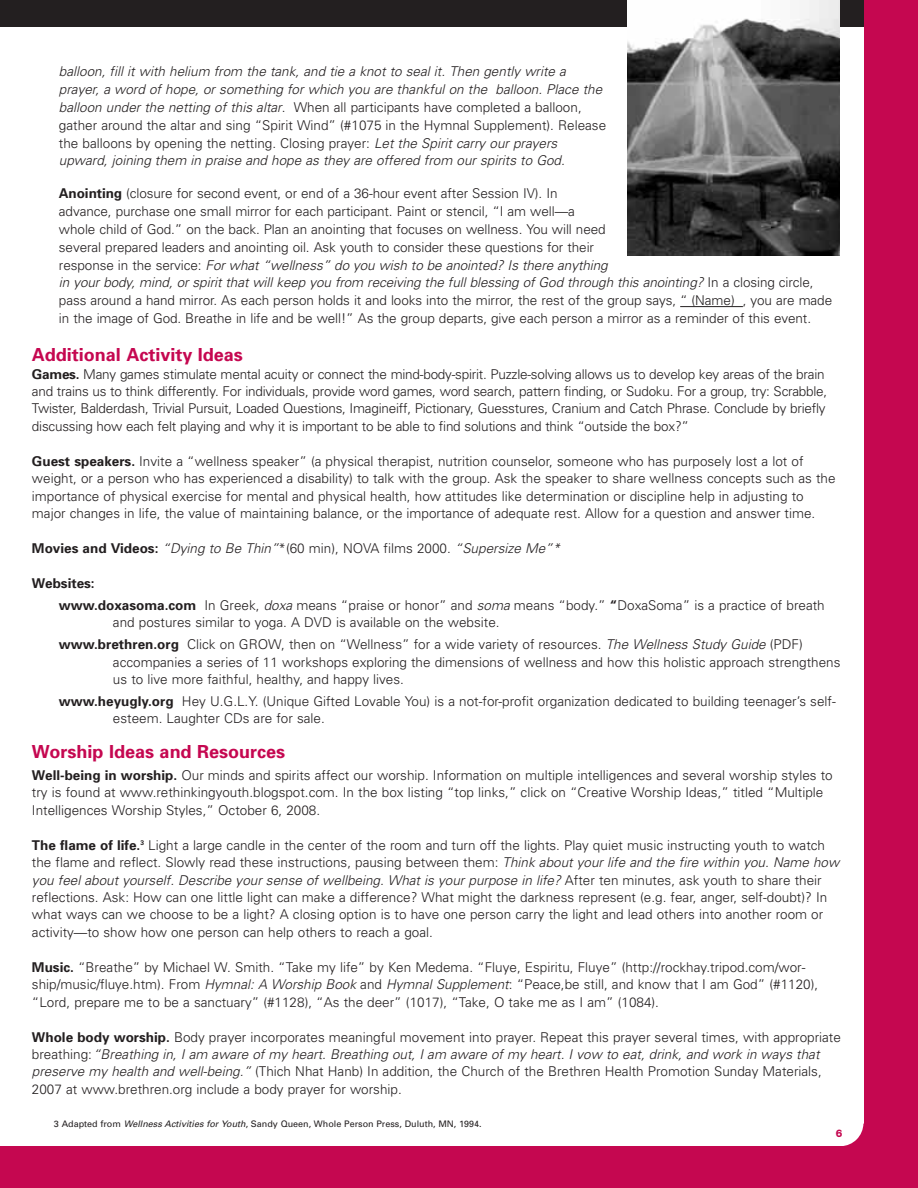
<style>
.page{position:relative;width:918px;height:1188px;background:#fff}
.page>*{position:absolute;margin:0;border:0;box-sizing:border-box;transform-origin:0 0}
.t1{font:700 18px "Univers";color:#c50750}
.t2{font:300 13.5px/17.4px "Univers";color:#231f20}
.t3{font:italic 300 13.5px/17.9px "Univers";color:#231f20}
.t4{font:800 10.5px "Helvetica Neue";color:#c50750}
.t5{font:9px "Univers";color:#231f20}
.s1{font-style:normal}
.s2{font-weight:700}
.s3{font-style:italic}
.s4{font-weight:700;font-style:normal}
</style>
<div class="page">
<div style="left:0;top:0;width:918px;height:27px;background:#231f20"></div>
<div style="left:1px;top:1146px;width:917px;height:42px;background:#c50750"></div>
<hr style="left:680px;top:306px;width:63px;height:1px;background:#231f20">
<div style="left:864px;top:0;width:54px;height:1188px;background:#c50750"></div>
<svg style="left:844px;top:1124px;width:20px;height:22px"></svg>
<img style="left:627px;top:0;width:212px;height:255px">
<p class="t3" style="left:59px;top:64px;width:549px">balloon, fill it with helium from the tank, and tie a knot to seal it. Then gently write a prayer, a word of hope, or something for which you are thankful on the balloon. Place the balloon under the netting of this altar<span class="s1">. When all participants have completed a balloon, gather around the altar and sing “Spirit Wind” (#1075 in the Hymnal Supplement). Release the balloons by opening the netting. Closing prayer:</span> Let the Spirit carry our prayers upward, joining them in praise and hope as they are offered from our spirits to God.</p>
<p class="t2" style="left:59px;top:186px;width:775px;line-height:17.9px"><span class="s2">Anointing</span> (closure for second event, or end of a 36-hour event after Session IV). In<br>advance, purchase one small mirror for each participant. Paint or stencil, “I am well—a<br>whole child of God.” on the back. Plan an anointing that focuses on wellness. You will need<br>several prepared leaders and anointing oil. Ask youth to consider these questions for their<br>r e s p o n s e i n t h e s e rv i c e : <span class="s3">For what “wellness” do you wish to be anointed? Is there anything<br>in your body, mind, or spirit that will keep you from receiving the full blessing of God through this anointing?</span> I n a c l o s i n g c i r c l e , pass around a hand mirror. As each person holds it and looks into the mirror, the rest of the group says, “ (Name) , you are made in the image of God. Breathe in life and be well!” As the group departs, give each person a mirror as a reminder of this event.</p>
<h1 class="t1" style="left:32px;top:348px;width:213px">Additional Activity Ideas</h1>
<p class="t2" style="left:32px;top:366px;width:797px"><span class="s2">Games.</span> Many games stimulate mental acuity or connect the mind-body-spirit. Puzzle-solving allows us to develop key areas of the brain and trains us to think differently. For individuals, provide word games, word search, pattern finding, or Sudoku. For a group, try: Scrabble, Twister, Balderdash, Trivial Pursuit, Loaded Questions, Imagineiff, Pictionary, Guesstures, Cranium and Catch Phrase. Conclude by briefly discussing how each felt playing and why it is important to be able to find solutions and think “outside the box?”</p>
<p class="t2" style="left:32px;top:454px;width:805px"><span class="s2">Guest speakers.</span> Invite a “wellness speaker” (a physical therapist, nutrition counselor, someone who has purposely lost a lot of weight, or a person who has experienced a disability) to talk with the group. Ask the speaker to share wellness concepts such as the importance of physical exercise for mental and physical health, how attitudes like determination or discipline help in adjusting to major changes in life, the value of maintaining balance, or the importance of adequate rest. Allow for a question and answer time.</p>
<p class="t3" style="left:32px;top:540px;width:532px"><span class="s4">Movies and Videos:</span> “Dying to Be Thin”<span class="s1">*(60 min), NOVA films 2000.</span> “Supersize Me”*</p>
<p class="t2" style="left:59px;top:573px;width:767px;line-height:21.9px;text-indent:-27px"><span class="s2">Websites:<br>www.doxasoma.com</span> In Greek, <span class="s3">doxa</span> means “praise or honor” and <span class="s3">soma</span> means “body.” <span class="s2">“</span>DoxaSoma” is a practice of breath</p>
<p class="t2" style="left:59px;top:613px;width:745px;line-height:21.9px;text-indent:54px">and postures similar to yoga. A DVD is available on the website.<br><span class="s2">www.brethren.org</span> Click on GROW, then on “Wellness” for a wide variety of resources. <span class="s3">The Wellness Study Guide</span> (PDF)</p>
<p class="t2" style="left:113px;top:654px;width:729px">accompanies a series of 11 workshops exploring the dimensions of wellness and how this holistic approach strengthens us to live more faithful, healthy, and happy lives.</p>
<p class="t2" style="left:113px;top:694px;width:724px;text-indent:-54px"><span class="s2">www.heyugly.org</span> Hey U.G.L.Y. (Unique Gifted Lovable You) is a not-for-profit organization dedicated to building teenager’s self&shy;esteem. Laughter CDs are for sale.</p>
<h1 class="t1" style="left:32px;top:745px;width:255px">Worship Ideas and Resources</h1>
<p class="t2" style="left:32px;top:768px;width:802px"><span class="s2">Well-being in worship.</span> Our minds and spirits affect our worship. Information on multiple intelligences and several worship styles to try is found at www.rethinkingyouth.blogspot.com. In the box listing “top links,” click on “Creative Worship Ideas,” titled “Multiple<br>Intelligences Worship Styles,” October 6, 2008.</p>
<p class="t2" style="left:32px;top:838px;width:812px"><span class="s2">The flame of life.</span><sup>3</sup> Light a large candle in the center of the room and turn off the lights. Play quiet music instructing youth to watch the flame and reflect. Slowly read these instructions, pausing between them: <span class="s3">Think about your life and the fire within you. Name how you feel about yourself. Describe your sense of wellbeing. What is your purpose in life?</span> Af t e r t e n m i n u t e s , a s k y o u t h t o s h a r e t h e i r reflections. Ask: How can one little light can make a difference? What might the darkness represent (e.g. fear, anger, self-doubt)? In what ways can we choose to be a light? A closing option is to have one person carry the light and lead others into another room or activity—to show how one person can help others to reach a goal.</p>
<p class="t2" style="left:32px;top:959px;width:788px"><span class="s2">Music.</span> “Breathe” by Michael W. Smith. “Take my life” by Ken Medema. “Fluye, Espiritu, Fluye” (http://rockhay.tripod.com/wor&shy;ship/music/fluye.htm). From <span class="s3">Hymnal: A Worship Book</span> and <span class="s3">Hymnal Supplement</span>: “Peace,be still, and know that I am God” (#1120), “Lord, prepare me to be a sanctuary” (#1128), “As the deer” (1017), “Take, O take me as I am” (1084).</p>
<p class="t2" style="left:32px;top:1029px;width:811px"><span class="s2">Whole body worship.</span> Body prayer incorporates meaningful movement into prayer. Repeat this prayer several times, with appropriate b r e a t h i n g : <span class="s3">“Breathing in, I am aware of my heart. Breathing out, I am aware of my heart. I vow to eat, drink, and work in ways that preserve my health and well-being.”</span> (Thich Nhat Hanb) In addition, the Church of the Brethren Health Promotion Sunday Materials, 2007 at www.brethren.org include a body prayer for worship.</p>
<p class="t4" style="left:836px;top:1129px;width:8px">6</p>
<p class="t5" style="left:54px;top:1121px;width:429px">3 Adapted from <span class="s3">Wellness Activities for Youth</span>, Sandy Queen, Whole Person Press, Duluth, MN, 1994.</p>
</div>
